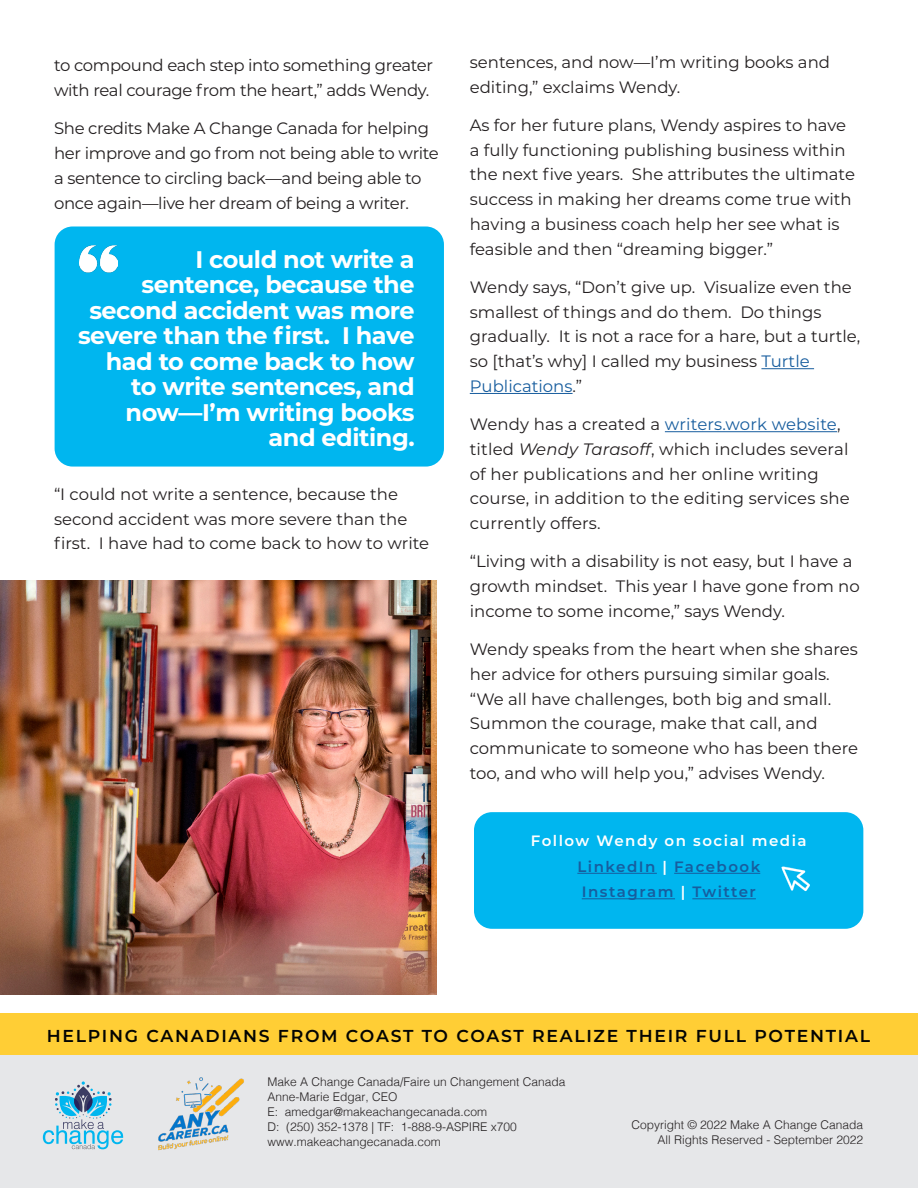
<style>
.page{position:relative;width:918px;height:1188px;background:#fff}
.page>*{position:absolute;margin:0;border:0;box-sizing:border-box;transform-origin:0 0}
.MACC_body_copy{font:700 24px/25.5px "Montserrat";letter-spacing:-.02em;color:#fff;text-align:right}
.t1{font:600 17.25px "Montserrat";letter-spacing:.1em;color:#040503}
.MACC_body_copy-2{font:16.5px/24.8px "Montserrat";color:#231f20}
.MACC_body_copy-3{font:16.5px/24.8px "Montserrat";letter-spacing:-.02em;color:#231f20}
.t2{font:600 15px/25.5px "Montserrat";letter-spacing:.1em;color:#175d9e}
.t3{font:600 15px "Montserrat";letter-spacing:.1em;color:#fff}
.t4{font:300 12px "Helvetica";color:#231f20}
.s1{color:#175d9e}
.s2{font-style:italic}
.s3{color:#fff}
</style>
<div class="page">
<div style="left:474px;top:812px;width:389px;height:117px;background:#00b6ef;border-radius:18px"></div>
<div style="left:0;top:1018px;width:918px;height:170px;background:#e6e7e9"></div>
<svg style="left:43px;top:1081px;width:80px;height:68px"></svg>
<div style="left:0;top:1013px;width:918px;height:41px;background:#ffce35"></div>
<img style="left:158px;top:1077px;width:86px;height:74px">
<svg style="left:781px;top:866px;width:29px;height:26px"></svg>
<img style="left:0;top:580px;width:437px;height:414px">
<hr style="left:761px;top:368px;width:53px;height:1px;background:#175d9e">
<hr style="left:470px;top:393px;width:103px;height:1px;background:#175d9e">
<hr style="left:665px;top:431px;width:172px;height:1px;background:#175d9e">
<div style="left:55px;top:226px;width:389px;height:241px;background:#00b6ef;border-radius:18px"></div>
<img style="left:79px;top:245px;width:39px;height:28px">
<hr style="left:577px;top:873px;width:80px;height:1px;background:#175d9e">
<hr style="left:674px;top:873px;width:86px;height:1px;background:#175d9e">
<hr style="left:582px;top:898px;width:93px;height:1px;background:#175d9e">
<hr style="left:692px;top:898px;width:64px;height:1px;background:#175d9e">
<p class="MACC_body_copy-3" style="left:54px;top:52px;width:381px">to compound each step into something greater with real courage from the heart,” adds Wendy.</p>
<p class="MACC_body_copy-3" style="left:54px;top:115px;width:386px">She credits Make A Change Canada for helping her improve and go from not being able to write a sentence to circling back—and being able to once again—live her dream of being a writer.</p>
<p class="MACC_body_copy" style="left:78px;top:245px;width:338px">I could not write a sentence, because the second accident was more severe than the first. I have had to come back to how to write sentences, and now—I’m writing books and editing.</p>
<p class="MACC_body_copy-2" style="left:54px;top:481px;width:377px">“I could not write a sentence, because the second accident was more severe than the first. I have had to come back to how to write</p>
<p class="MACC_body_copy-2" style="left:470px;top:49px;width:362px">sentences, and now—I’m writing books and editing,” exclaims Wendy.</p>
<p class="MACC_body_copy-2" style="left:470px;top:112px;width:387px">As for her future plans, Wendy aspires to have a fully functioning publishing business within the next five years. She attributes the ultimate success in making her dreams come true with having a business coach help her see what is feasible and then “dreaming bigger.”</p>
<p class="MACC_body_copy-2" style="left:470px;top:274px;width:392px">Wendy says, “Don’t give up. Visualize even the smallest of things and do them. Do things gradually. It is not a race for a hare, but a turtle, so [that’s why] I called my business <span class="s1">Turtle Publications</span>.”</p>
<p class="MACC_body_copy-2" style="left:470px;top:411px;width:381px">Wendy has a created a <span class="s1">writers.work website</span>, titled <span class="s2">Wendy Tarasoff</span>, which includes several of her publications and her online writing course, in addition to the editing services she currently offers.</p>
<p class="MACC_body_copy-2" style="left:470px;top:549px;width:391px">“Living with a disability is not easy, but I have a growth mindset. This year I have gone from no income to some income,” says Wendy.</p>
<p class="MACC_body_copy-2" style="left:470px;top:636px;width:390px">Wendy speaks from the heart when she shares her advice for others pursuing similar goals. “We all have challenges, both big and small.<br>Summon the courage, make that call, and communicate to someone who has been there too, and who will help you,” advises Wendy.</p>
<p class="t3" style="left:531px;top:830px;width:277px">Follow Wendy on social media</p>
<p class="t2" style="left:577px;top:853px;width:184px">LinkedIn <span class="s3">|</span> Facebook<br>Instagram <span class="s3">|</span> Twitter</p>
<p class="t1" style="left:47px;top:1023px;width:825px">HELPING CANADIANS FROM COAST TO COAST REALIZE THEIR FULL POTENTIAL</p>
<p class="t4" style="left:267px;top:1072px;width:300px">Make A Change Canada/Faire un Changement Canada</p>
<p class="t4" style="left:267px;top:1087px;width:132px">Anne-Marie Edgar, CEO</p>
<p class="t4" style="left:267px;top:1102px;width:221px">E: amedgar@makeachangecanada.com</p>
<p class="t4" style="left:267px;top:1117px;width:251px">D: (250) 352-1378 | TF: 1-888-9-ASPIRE x700</p>
<p class="t4" style="left:267px;top:1132px;width:175px">www.makeachangecanada.com</p>
<p class="t4" style="left:631px;top:1115px;width:233px">Copyright © 2022 Make A Change Canada</p>
<p class="t4" style="left:658px;top:1130px;width:207px">All Rights Reserved - September 2022</p>
</div>
